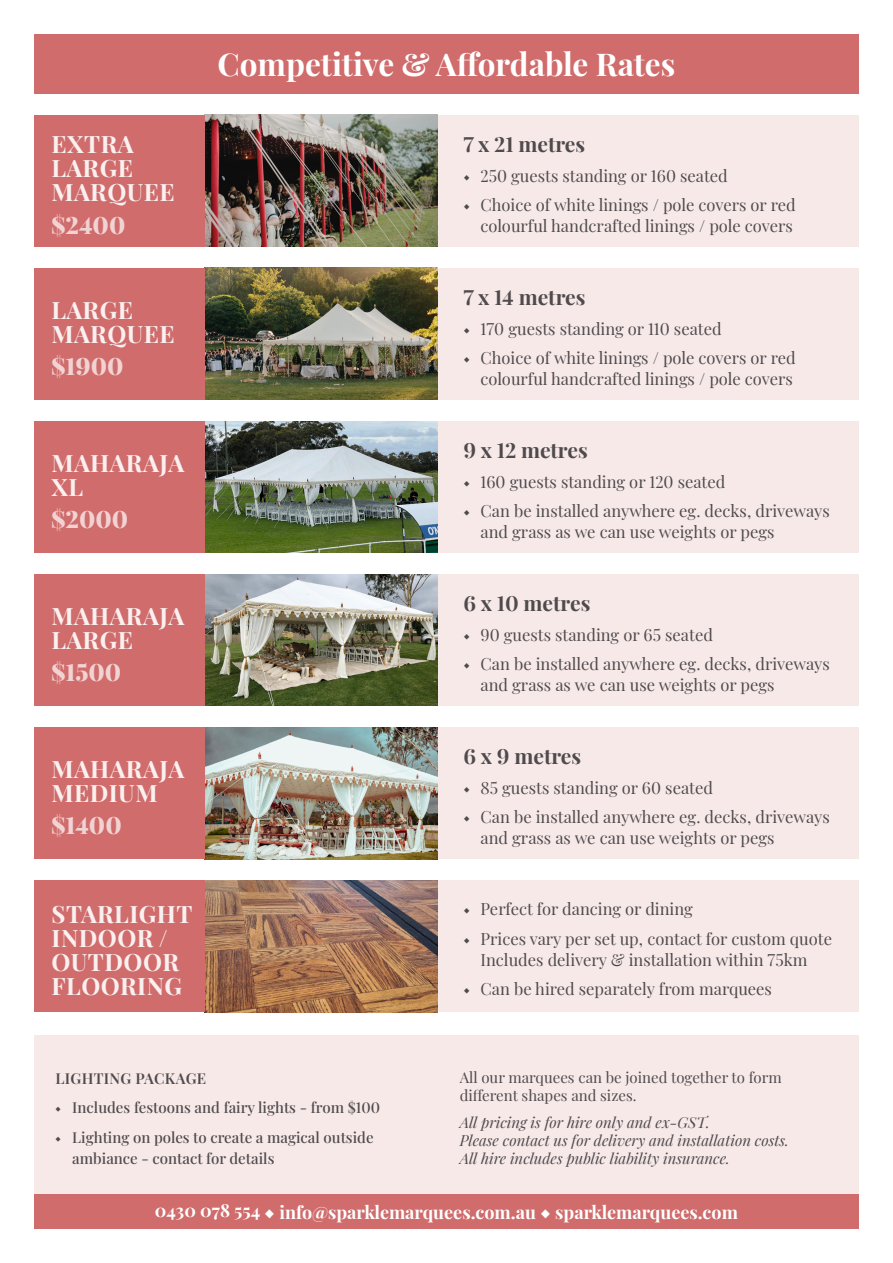
<style>
.page{position:relative;width:893px;height:1263px;background:#fff}
.page>*{position:absolute;margin:0;border:0;box-sizing:border-box;transform-origin:0 0}
.t1{font:700 31.5px "Playfair Display";color:#fff}
.Price_List_Headers{font:700 24px/24px "Playfair Display";letter-spacing:.02em;color:#faf0f0}
.Price_List_Headers-2{font:900 24px "Playfair Display";color:#f1d3d3}
.Price{font:900 24px "Playfair Display";color:#f1d3d3}
.Size{font:700 21px "Playfair Display";color:#4f4b4d}
.t2{font:700 18px "Playfair Display";color:#fff}
.t3{font:16.5px/21px "Playfair Display";color:#4f4b4d}
.Body{font:italic 15px/18px "Playfair Display";color:#4f4b4d}
.t4{font:500 15px/21px "Playfair Display";color:#4f4b4d}
.Body-2{font:15px/18px "Playfair Display";color:#4f4b4d}
.Body-3{font:600 15px "Playfair Display";letter-spacing:.02em;color:#4f4b4d}
.s1{font-family:"Acumin Pro"}
.s2{font-family:"Acumin Pro";font-size:24px}
.s3{font-family:"Acumin Pro";font-weight:400}
</style>
<div class="page">
<div style="left:34px;top:1035px;width:825px;height:161px;background:#f8e9e9"></div>
<div style="left:34px;top:1195px;width:825px;height:34px;background:#d06c6c"></div>
<div style="left:34px;top:34px;width:825px;height:60px;background:#d06c6c"></div>
<div style="left:438px;top:268px;width:421px;height:132px;background:#f8e9e9"></div>
<div style="left:438px;top:115px;width:421px;height:132px;background:#f8e9e9"></div>
<div style="left:438px;top:421px;width:421px;height:132px;background:#f8e9e9"></div>
<div style="left:438px;top:574px;width:421px;height:132px;background:#f8e9e9"></div>
<div style="left:438px;top:727px;width:421px;height:132px;background:#f8e9e9"></div>
<div style="left:438px;top:880px;width:421px;height:132px;background:#f8e9e9"></div>
<img style="left:204px;top:115px;width:234px;height:132px">
<img style="left:204px;top:268px;width:234px;height:132px">
<img style="left:204px;top:421px;width:234px;height:132px">
<img style="left:204px;top:574px;width:234px;height:132px">
<img style="left:204px;top:727px;width:234px;height:132px">
<img style="left:204px;top:880px;width:234px;height:132px">
<div style="left:34px;top:115px;width:170px;height:132px;background:#d06c6c"></div>
<div style="left:34px;top:268px;width:170px;height:132px;background:#d06c6c"></div>
<div style="left:34px;top:421px;width:170px;height:132px;background:#d06c6c"></div>
<div style="left:34px;top:574px;width:170px;height:132px;background:#d06c6c"></div>
<div style="left:34px;top:727px;width:170px;height:132px;background:#d06c6c"></div>
<div style="left:34px;top:880px;width:170px;height:132px;background:#d06c6c"></div>
<p class="Price_List_Headers" style="left:52px;top:130px;width:125px">EXTRA<br>LARGE<br>MARQUEE</p>
<p class="Price" style="left:51px;top:206px;width:76px">$2400</p>
<p class="Price_List_Headers" style="left:52px;top:295px;width:125px">LARGE<br>MARQUEE</p>
<p class="Price" style="left:51px;top:347px;width:74px">$1900</p>
<p class="Price_List_Headers" style="left:52px;top:449px;width:134px">MAHARAJA<br>XL</p>
<p class="Price_List_Headers-2" style="left:51px;top:500px;width:79px">$2000</p>
<p class="Price_List_Headers" style="left:52px;top:602px;width:134px">MAHARAJA<br>LARGE</p>
<p class="Price_List_Headers-2" style="left:51px;top:653px;width:72px">$1500</p>
<p class="Price_List_Headers" style="left:52px;top:755px;width:134px">MAHARAJA<br>MEDIUM</p>
<p class="Price_List_Headers-2" style="left:51px;top:806px;width:72px">$1400</p>
<p class="Price_List_Headers" style="left:52px;top:900px;width:143px">STARLIGHT<br>INDOOR /<br>OUTDOOR<br>FLOORING</p>
<p class="t1" style="left:218px;top:40px;width:459px">Competitive &amp; Affordable Rates</p>
<p class="Size" style="left:463px;top:128px;width:123px">7 x 21 metres</p>
<p class="t3" style="left:463px;top:164px;width:266px"><span class="s1">◆</span> 250 guests standing or 160 seated</p>
<p class="t3" style="left:463px;top:193px;width:334px;text-align:right"><span class="s1">◆</span> Choice of white linings / pole covers or red colourful handcrafted linings / pole covers</p>
<p class="Size" style="left:463px;top:281px;width:123px">7 x 14 metres</p>
<p class="t3" style="left:463px;top:317px;width:260px"><span class="s1">◆</span> 170 guests standing or 110 seated</p>
<p class="t3" style="left:463px;top:346px;width:334px;text-align:right"><span class="s1">◆</span> Choice of white linings / pole covers or red colourful handcrafted linings / pole covers</p>
<p class="Size" style="left:463px;top:434px;width:126px">9 x 12 metres</p>
<p class="t3" style="left:463px;top:470px;width:263px"><span class="s1">◆</span> 160 guests standing or 120 seated</p>
<p class="t3" style="left:480px;top:499px;width:351px;text-indent:-17px"><span class="s1">◆</span> Can be installed anywhere eg. decks, driveways and grass as we can use weights or pegs</p>
<p class="Size" style="left:463px;top:587px;width:128px">6 x 10 metres</p>
<p class="t3" style="left:463px;top:623px;width:251px"><span class="s1">◆</span> 90 guests standing or 65 seated</p>
<p class="t3" style="left:480px;top:652px;width:351px;text-indent:-17px"><span class="s1">◆</span> Can be installed anywhere eg. decks, driveways and grass as we can use weights or pegs</p>
<p class="Size" style="left:463px;top:740px;width:119px">6 x 9 metres</p>
<p class="t3" style="left:463px;top:776px;width:251px"><span class="s1">◆</span> 85 guests standing or 60 seated</p>
<p class="t3" style="left:480px;top:805px;width:351px;text-indent:-17px"><span class="s1">◆</span> Can be installed anywhere eg. decks, driveways and grass as we can use weights or pegs</p>
<p class="t3" style="left:463px;top:897px;width:231px"><span class="s1">◆</span> Perfect for dancing or dining</p>
<p class="t3" style="left:463px;top:926px;width:370px;text-align:center"><span class="s1">◆</span> Prices vary per set up, contact for custom quote<br>Includes delivery &amp; installation within 75km</p>
<p class="t3" style="left:463px;top:977px;width:310px"><span class="s1">◆</span> Can be hired separately from marquees</p>
<p class="Body-2" style="left:460px;top:1067px;width:324px">All our marquees can be joined together to form different shapes and sizes.</p>
<p class="Body" style="left:460px;top:1112px;width:331px">All pricing is for hire only and ex-GST.<br>Please contact us for delivery and installation costs.<br>All hire includes public liability insurance.</p>
<p class="t2" style="left:155px;top:1198px;width:585px">0430 078 554 <span class="s2">◆</span> info@sparklemarquees.com.au <span class="s2">◆</span> sparklemarquees.com</p>
<p class="Body-3" style="left:56px;top:1066px;width:152px">LIGHTING PACKAGE</p>
<p class="t4" style="left:55px;top:1096px;width:326px"><span class="s3">◆</span> Includes festoons and fairy lights - from $100</p>
<p class="t4" style="left:72px;top:1125px;width:303px;text-indent:-17px"><span class="s3">◆</span> Lighting on poles to create a magical outside ambiance - contact for details</p>
</div>
